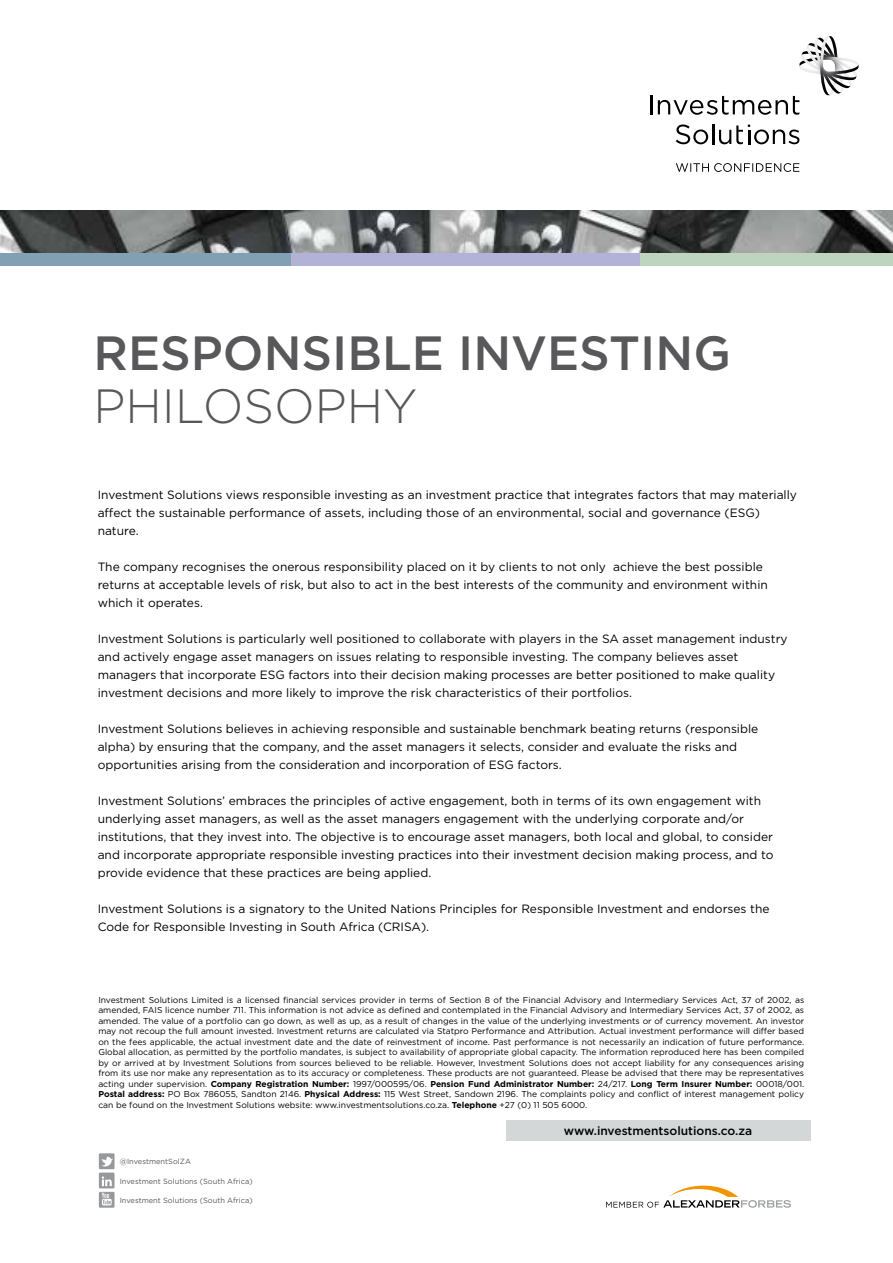
<style>
.page{position:relative;width:893px;height:1263px;background:#fff}
.page>*{position:absolute;margin:0;border:0;box-sizing:border-box;transform-origin:0 0}
.t1{font:500 48px "Gotham";color:#58585a}
.t2{font:300 48px "Gotham";color:#58585a}
.t3{font:12px/18px "Gotham";color:#000}
.t4{font:500 12px "Gotham";color:#000}
.t5{font:8.55px/10.5px "Gotham";color:#000;text-align:justify}
.t6{font:7.5px "Gotham";color:#58585a}
.s1{font-weight:700}
</style>
<div class="page">
<img style="left:0;top:210px;width:893px;height:43px">
<div style="left:639px;top:253px;width:254px;height:13px;background:#bdd4be"></div>
<div style="left:291px;top:253px;width:348px;height:13px;background:#b1b2d6"></div>
<div style="left:0;top:253px;width:291px;height:13px;background:#82a0b3"></div>
<svg style="left:676px;top:163px;width:123px;height:9px"></svg>
<svg style="left:676px;top:124px;width:32px;height:20px"></svg>
<hr style="left:712px;top:124px;width:2px;height:20px;background:#000">
<svg style="left:719px;top:124px;width:80px;height:20px"></svg>
<hr style="left:650px;top:95px;width:3px;height:19px;background:#000">
<svg style="left:658px;top:36px;width:200px;height:79px"></svg>
<svg style="left:606px;top:1185px;width:185px;height:23px"></svg>
<div style="left:506px;top:1120px;width:304px;height:21px;background:#d3d7d7"></div>
<svg style="left:99px;top:1153px;width:16px;height:55px"></svg>
<h1 class="t1" style="left:94px;top:322px;width:639px">RESPONSIBLE INVESTING</h1>
<h1 class="t2" style="left:94px;top:375px;width:325px">PHILOSOPHY</h1>
<p class="t3" style="left:98px;top:485px;width:701px">Investment Solutions views responsible investing as an investment practice that integrates factors that may materially affect the sustainable performance of assets, including those of an environmental, social and governance (ESG) nature.</p>
<p class="t3" style="left:98px;top:557px;width:672px">The company recognises the onerous responsibility placed on it by clients to not only achieve the best possible returns at acceptable levels of risk, but also to act in the best interests of the community and environment within which it operates.</p>
<p class="t3" style="left:98px;top:629px;width:691px">Investment Solutions is particularly well positioned to collaborate with players in the SA asset management industry and actively engage asset managers on issues relating to responsible investing. The company believes asset managers that incorporate ESG factors into their decision making processes are better positioned to make quality investment decisions and more likely to improve the risk characteristics of their portfolios.</p>
<p class="t3" style="left:98px;top:719px;width:662px">Investment Solutions believes in achieving responsible and sustainable benchmark beating returns (responsible alpha) by ensuring that the company, and the asset managers it selects, consider and evaluate the risks and opportunities arising from the consideration and incorporation of ESG factors.</p>
<p class="t3" style="left:98px;top:791px;width:677px">Investment Solutions’ embraces the principles of active engagement, both in terms of its own engagement with underlying asset managers, as well as the asset managers engagement with the underlying corporate and/or institutions, that they invest into. The objective is to encourage asset managers, both local and global, to consider and incorporate appropriate responsible investing practices into their investment decision making process, and to provide evidence that these practices are being applied.</p>
<p class="t3" style="left:98px;top:899px;width:673px">Investment Solutions is a signatory to the United Nations Principles for Responsible Investment and endorses the<br>Code for Responsible Investing in South Africa (CRISA).</p>
<p class="t5" style="left:98px;top:994px;width:707px">Investment Solutions Limited is a licensed financial services provider in terms of Section 8 of the Financial Advisory and Intermediary Services Act, 37 of 2002, as amended, FAIS licence number 711. This information is not advice as defined and contemplated in the Financial Advisory and Intermediary Services Act, 37 of 2002, as amended. The value of a portfolio can go down, as well as up, as a result of changes in the value of the underlying investments or of currency movement. An investor may not recoup the full amount invested. Investment returns are calculated via Statpro Performance and Attribution. Actual investment performance will differ based on the fees applicable, the actual investment date and the date of reinvestment of income. Past performance is not necessarily an indication of future performance.<br>Global allocation, as permitted by the portfolio mandates, is subject to availability of appropriate global capacity. The information reproduced here has been compiled by or arrived at by Investment Solutions from sources believed to be reliable. However, Investment Solutions does not accept liability for any consequences arising from its use nor make any representation as to its accuracy or completeness. These products are not guaranteed. Please be advised that there may be representatives acting under supervision. <span class="s1">Company Registration Number:</span> 1997/000595/06. <span class="s1">Pension Fund Administrator Number:</span> 24/217. <span class="s1">Long Term Insurer Number:</span> 00018/001.<br><span class="s1">Postal address:</span> PO Box 786055, Sandton 2146. <span class="s1">Physical Address:</span> 115 West Street, Sandown 2196. The complaints policy and conflict of interest management policy can be found on the Investment Solutions website: www.investmentsolutions.co.za. <span class="s1">Telephone</span> +27 (0) 11 505 6000.</p>
<p class="t4" style="left:564px;top:1123px;width:190px">www.investmentsolutions.co.za</p>
<p class="t6" style="left:120px;top:1157px;width:73px">@InvestmentSolZA</p>
<p class="t6" style="left:120px;top:1195px;width:134px">Investment Solutions (South Africa)</p>
<p class="t6" style="left:120px;top:1176px;width:134px">Investment Solutions (South Africa)</p>
</div>
